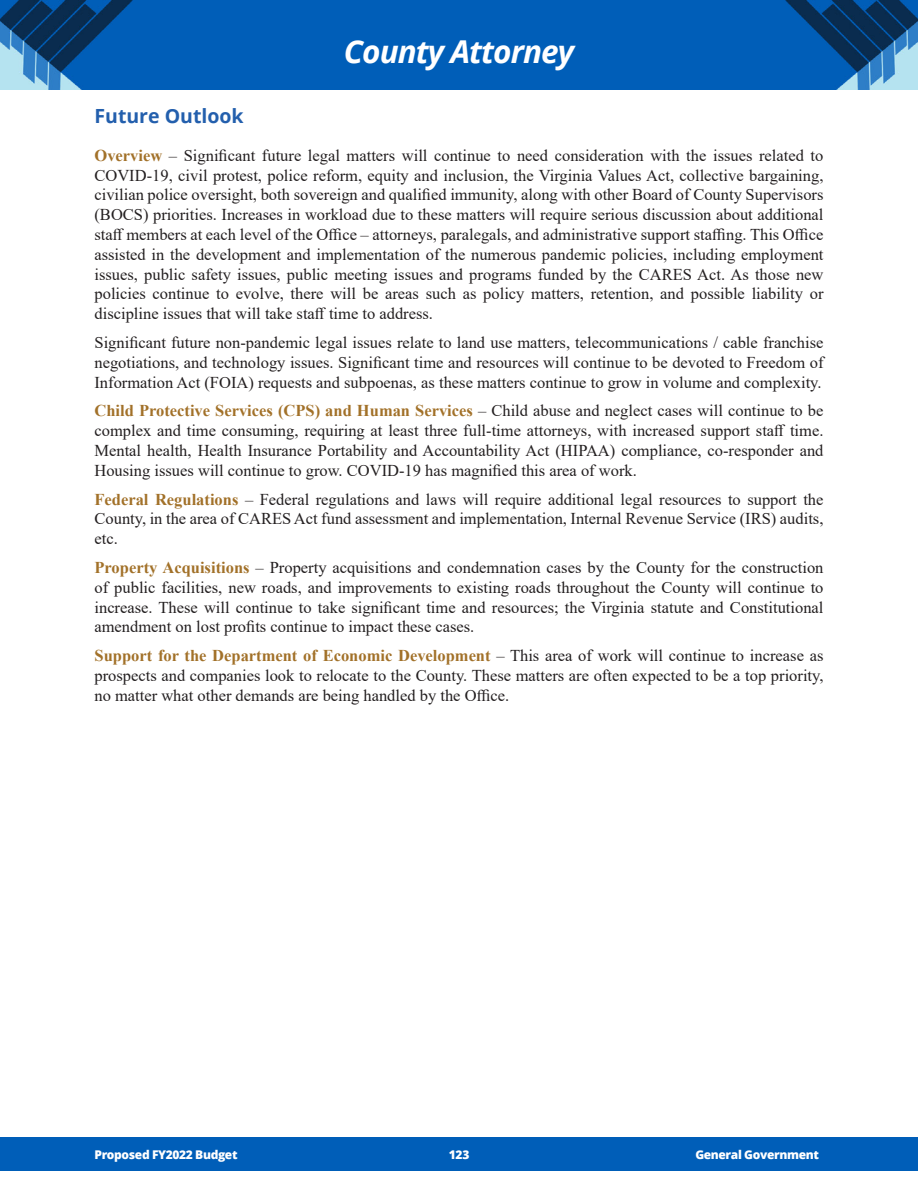
<style>
.page{position:relative;width:918px;height:1188px;background:#fff}
.page>*{position:absolute;margin:0;border:0;box-sizing:border-box;transform-origin:0 0}
.t1{font:italic 700 31.5px "Open Sans";letter-spacing:-.03em;color:#fff}
.Heading_L1{font:700 19.5px "Open Sans";color:#235fad}
.Body{font:16.5px/19.8px "Times New Roman";color:#231f20;text-align:justify}
.t2{font:800 12px "Open Sans";letter-spacing:-.03em;color:#fff}
.s1{font-weight:700;color:#a27129}
</style>
<div class="page">
<img style="left:0;top:1px;width:918px;height:88px">
<div style="left:0;top:1137px;width:918px;height:33px;background:#005eb8"></div>
<p class="t1" style="left:344px;top:29px;width:232px">County Attorney</p>
<p class="Heading_L1" style="left:94px;top:102px;width:151px">Future Outlook</p>
<p class="Body" style="left:94px;top:145px;width:731px"><span class="s1">Overview</span> – Significant future legal matters will continue to need consideration with the issues related to COVID-19, civil protest, police reform, equity and inclusion, the Virginia Values Act, collective bargaining, civilian police oversight, both sovereign and qualified immunity, along with other Board of County Supervisors (BOCS) priorities. Increases in workload due to these matters will require serious discussion about additional staff members at each level of the Office – attorneys, paralegals, and administrative support staffing. This Office assisted in the development and implementation of the numerous pandemic policies, including employment issues, public safety issues, public meeting issues and programs funded by the CARES Act. As those new policies continue to evolve, there will be areas such as policy matters, retention, and possible liability or discipline issues that will take staff time to address.</p>
<p class="Body" style="left:94px;top:332px;width:731px">Significant future non-pandemic legal issues relate to land use matters, telecommunications / cable franchise negotiations, and technology issues. Significant time and resources will continue to be devoted to Freedom of Information Act (FOIA) requests and subpoenas, as these matters continue to grow in volume and complexity.</p>
<p class="Body" style="left:94px;top:400px;width:731px"><span class="s1">Child Protective Services (CPS) and Human Services</span> – Child abuse and neglect cases will continue to be complex and time consuming, requiring at least three full-time attorneys, with increased support staff time.<br>Mental health, Health Insurance Portability and Accountability Act (HIPAA) compliance, co-responder and Housing issues will continue to grow. COVID-19 has magnified this area of work.</p>
<p class="Body" style="left:94px;top:489px;width:731px"><span class="s1">Federal Regulations</span> – Federal regulations and laws will require additional legal resources to support the County, in the area of CARES Act fund assessment and implementation, Internal Revenue Service (IRS) audits, etc.</p>
<p class="Body" style="left:94px;top:557px;width:731px"><span class="s1">Property Acquisitions</span> – Property acquisitions and condemnation cases by the County for the construction of public facilities, new roads, and improvements to existing roads throughout the County will continue to increase. These will continue to take significant time and resources; the Virginia statute and Constitutional amendment on lost profits continue to impact these cases.</p>
<p class="Body" style="left:94px;top:645px;width:730px"><span class="s1">Support for the Department of Economic Development</span> – This area of work will continue to increase as prospects and companies look to relocate to the County. These matters are often expected to be a top priority, no matter what other demands are being handled by the Office.</p>
<p class="t2" style="left:94px;top:1146px;width:145px">Proposed FY2022 Budget</p>
<p class="t2" style="left:449px;top:1146px;width:22px">123</p>
<p class="t2" style="left:695px;top:1146px;width:125px">General Government</p>
</div>
